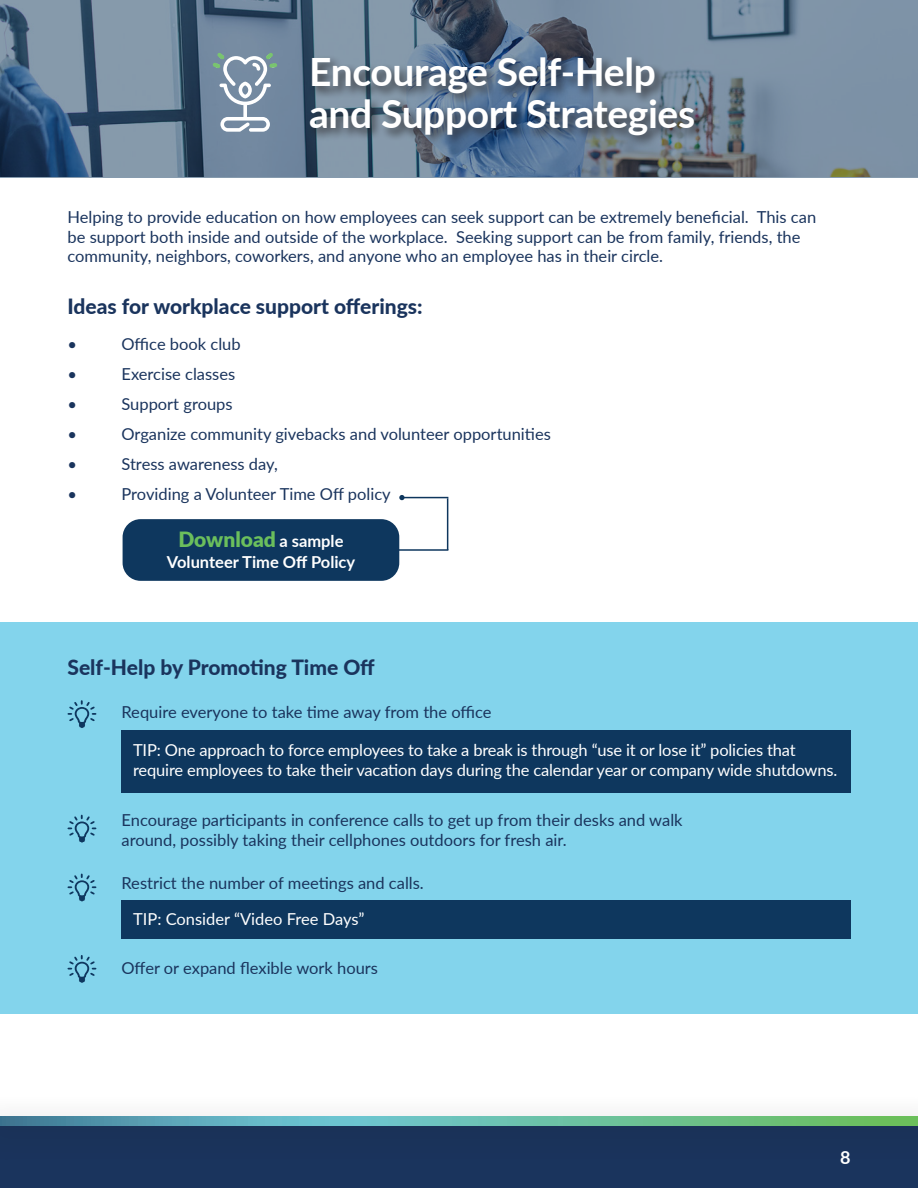
<style>
.page{position:relative;width:918px;height:1188px;background:#fff}
.page>*{position:absolute;margin:0;border:0;box-sizing:border-box;transform-origin:0 0}
.t1{font:700 39px/42px "Lato";letter-spacing:-.01em;color:#fff}
.t2{font:800 21px "Lato";color:#1a345d}
.t3{font:900 21px "Lato";color:#6bbf5c}
.t4{font:700 18px "Lato";color:#fff}
.t5{font:16.5px/19.8px "Lato";color:#1a345d}
.t6{font:16.5px/19.8px "Lato";letter-spacing:-.01em;color:#fff}
.t7{font:700 16.5px "Lato";color:#fff}
.s1{font-weight:700;font-size:16.5px;color:#fff}
</style>
<div class="page">
<div style="left:0;top:1121px;width:918px;height:67px;background:#1a345d"></div>
<div style="left:0;top:1094px;width:918px;height:69px;background:#231f20;opacity:.3"></div>
<svg style="left:0;top:1117px;width:918px;height:8px;background:#64b5a1"></svg>
<svg style="left:0;top:0;width:918px;height:178px;background:#697e93"></svg>
<svg style="left:212px;top:53px;width:65px;height:79px"></svg>
<div style="left:0;top:623px;width:918px;height:391px;background:#83d4ec"></div>
<svg style="left:68px;top:700px;width:28px;height:28px"></svg>
<svg style="left:68px;top:815px;width:28px;height:28px"></svg>
<svg style="left:68px;top:874px;width:28px;height:27px"></svg>
<svg style="left:68px;top:955px;width:28px;height:28px"></svg>
<div style="left:122px;top:730px;width:729px;height:63px;background:#0e375e"></div>
<div style="left:122px;top:900px;width:729px;height:39px;background:#0e375e"></div>
<div style="left:123px;top:519px;width:276px;height:62px;background:#0e375e;border-radius:18px"></div>
<div style="left:307px;top:54px;width:400px;height:94px;background:#231f20;opacity:.75"></div>
<hr style="left:447px;top:498px;width:1px;height:52px;background:#0e365d">
<hr style="left:402px;top:497px;width:46px;height:1px;background:#0e365d">
<hr style="left:395px;top:549px;width:53px;height:2px;background:#0e365d">
<svg style="left:399px;top:495px;width:6px;height:5px"></svg>
<h1 class="t1" style="left:309px;top:49px;width:387px">Encourage Self-Help and Support Strategies</h1>
<p class="t5" style="left:68px;top:206px;width:750px">Helping to provide education on how employees can seek support can be extremely beneficial. This can be support both inside and outside of the workplace. Seeking support can be from family, friends, the community, neighbors, coworkers, and anyone who an employee has in their circle.</p>
<p class="t2" style="left:68px;top:290px;width:357px">Ideas for workplace support offerings:</p>
<p class="t5" style="left:68px;top:334px;width:11px">•</p>
<p class="t5" style="left:122px;top:334px;width:121px">Office book club</p>
<p class="t5" style="left:68px;top:364px;width:11px">•</p>
<p class="t5" style="left:122px;top:364px;width:115px">Exercise classes</p>
<p class="t5" style="left:68px;top:394px;width:11px">•</p>
<p class="t5" style="left:122px;top:394px;width:113px">Support groups</p>
<p class="t5" style="left:68px;top:424px;width:11px">•</p>
<p class="t5" style="left:122px;top:424px;width:431px">Organize community givebacks and volunteer opportunities</p>
<p class="t5" style="left:68px;top:454px;width:11px">•</p>
<p class="t5" style="left:122px;top:454px;width:158px">Stress awareness day,</p>
<p class="t5" style="left:68px;top:484px;width:11px">•</p>
<p class="t5" style="left:122px;top:484px;width:271px">Providing a Volunteer Time Off policy</p>
<p class="t3" style="left:178px;top:524px;width:167px">Download <span class="s1">a sample</span></p>
<p class="t7" style="left:167px;top:550px;width:190px">Volunteer Time Off Policy</p>
<p class="t2" style="left:68px;top:652px;width:309px">Self-Help by Promoting Time Off</p>
<p class="t5" style="left:122px;top:702px;width:372px">Require everyone to take time away from the office</p>
<p class="t6" style="left:133px;top:740px;width:706px">TIP: One approach to force employees to take a break is through “use it or lose it” policies that require employees to take their vacation days during the calendar year or company wide shutdowns.</p>
<p class="t5" style="left:122px;top:809px;width:563px">Encourage participants in conference calls to get up from their desks and walk around, possibly taking their cellphones outdoors for fresh air.</p>
<p class="t5" style="left:122px;top:872px;width:304px">Restrict the number of meetings and calls.</p>
<p class="t6" style="left:133px;top:908px;width:233px">TIP: Consider “Video Free Days”</p>
<p class="t5" style="left:122px;top:957px;width:258px">Offer or expand flexible work hours</p>
<p class="t4" style="left:840px;top:1144px;width:12px">8</p>
</div>
